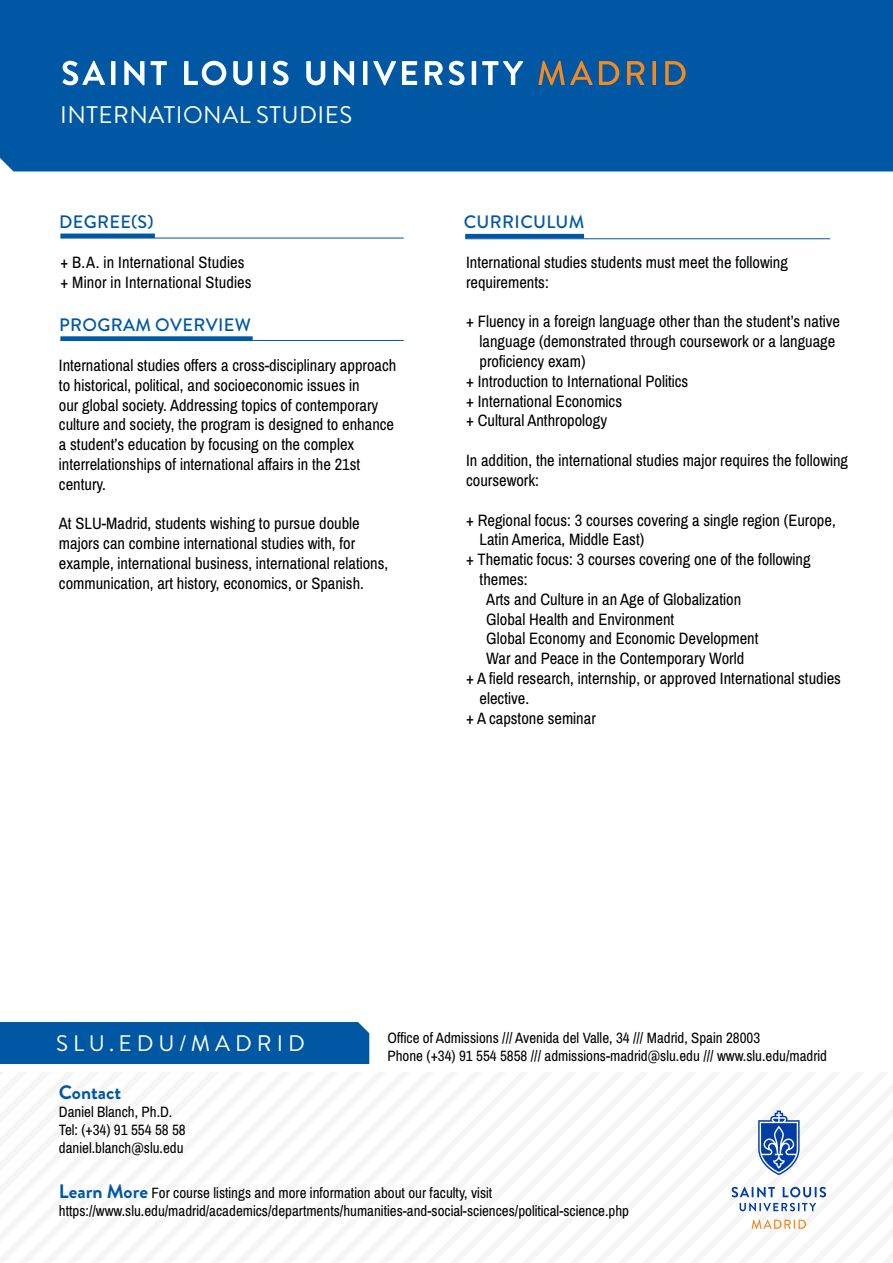
<style>
.page{position:relative;width:893px;height:1263px;background:#fff}
.page>*{position:absolute;margin:0;border:0;box-sizing:border-box;transform-origin:0 0}
.t1{font:24px "Brandon Grotesque";letter-spacing:.02em;color:#fff}
.t2{font:22.5px "Brandon Grotesque";letter-spacing:.22em;color:#fff}
.t3{font:700 19.5px "Brandon Grotesque";color:#0058a4}
.t4{font:500 18px "Brandon Grotesque";letter-spacing:.02em;color:#0058a4}
.t5{font:16.5px/19.8px "Archivo Narrow";color:#000}
.t6{font:16.5px/19.8px "Archivo Narrow";color:#000101}
.t7{font:15px/18px "Archivo Narrow";color:#000}
.s1{font-family:"Brandon Grotesque";font-weight:700;font-size:19.5px;color:#0058a4}
</style>
<div class="page">
<div style="left:0;top:0;width:893px;height:171px;background:#0058a4"></div>
<hr style="left:60px;top:234px;width:95px;height:4px;background:#0058a4">
<div style="left:60px;top:336px;width:193px;height:5px;background:#0058a4"></div>
<hr style="left:465px;top:234px;width:119px;height:4px;background:#0058a4">
<hr style="left:60px;top:340px;width:344px;height:1px;background:#0058a4">
<hr style="left:465px;top:238px;width:365px;height:1px;background:#0058a4">
<hr style="left:60px;top:238px;width:344px;height:1px;background:#0058a4">
<div style="left:0;top:1022px;width:369px;height:42px;background:#0058a4"></div>
<svg style="left:62px;top:61px;width:43px;height:24px"></svg>
<hr style="left:111px;top:61px;width:4px;height:24px;background:#fff">
<svg style="left:124px;top:61px;width:20px;height:24px"></svg>
<svg style="left:151px;top:61px;width:16px;height:24px"></svg>
<svg style="left:184px;top:61px;width:42px;height:24px"></svg>
<svg style="left:233px;top:61px;width:19px;height:24px"></svg>
<hr style="left:261px;top:61px;width:4px;height:24px;background:#fff">
<svg style="left:273px;top:61px;width:16px;height:24px"></svg>
<svg style="left:306px;top:61px;width:19px;height:24px"></svg>
<svg style="left:334px;top:61px;width:20px;height:24px"></svg>
<hr style="left:363px;top:61px;width:4px;height:24px;background:#fff">
<svg style="left:373px;top:61px;width:23px;height:24px"></svg>
<svg style="left:402px;top:61px;width:15px;height:24px"></svg>
<svg style="left:425px;top:61px;width:18px;height:24px"></svg>
<svg style="left:449px;top:61px;width:15px;height:24px"></svg>
<hr style="left:472px;top:61px;width:4px;height:24px;background:#fff">
<svg style="left:482px;top:61px;width:41px;height:24px"></svg>
<svg style="left:538px;top:61px;width:55px;height:24px"></svg>
<svg style="left:599px;top:61px;width:20px;height:24px"></svg>
<svg style="left:627px;top:61px;width:17px;height:24px"></svg>
<svg style="left:652px;top:61px;width:4px;height:24px"></svg>
<svg style="left:665px;top:61px;width:21px;height:24px"></svg>
<svg style="left:758px;top:1110px;width:42px;height:65px"></svg>
<svg style="left:732px;top:1187px;width:94px;height:24px"></svg>
<svg style="left:752px;top:1219px;width:54px;height:10px"></svg>
<h1 class="t1" style="left:60px;top:98px;width:294px">INTERNATIONAL STUDIES</h1>
<p class="t4" style="left:59px;top:209px;width:96px">DEGREE(S)</p>
<p class="t4" style="left:464px;top:209px;width:122px">CURRICULUM</p>
<p class="t5" style="left:60px;top:253px;width:193px">+ B.A. in International Studies + Minor in International Studies</p>
<p class="t5" style="left:466px;top:253px;width:323px">International studies students must meet the following requirements:</p>
<p class="t5" style="left:466px;top:312px;width:375px">+ Fluency in a foreign language other than the student’s native</p>
<p class="t5" style="left:480px;top:332px;width:357px">language (demonstrated through coursework or a language</p>
<p class="t5" style="left:480px;top:352px;width:108px">proficiency exam)</p>
<p class="t5" style="left:466px;top:372px;width:224px">+ Introduction to International Politics</p>
<p class="t5" style="left:466px;top:391px;width:158px">+ International Economics</p>
<p class="t5" style="left:466px;top:411px;width:143px">+ Cultural Anthropology</p>
<p class="t5" style="left:466px;top:451px;width:384px">In addition, the international studies major requires the following coursework:</p>
<p class="t5" style="left:466px;top:510px;width:371px">+ Regional focus: 3 courses covering a single region (Europe,</p>
<p class="t5" style="left:480px;top:530px;width:166px">Latin America, Middle East)</p>
<p class="t5" style="left:466px;top:550px;width:346px">+ Thematic focus: 3 courses covering one of the following</p>
<p class="t5" style="left:480px;top:570px;width:50px">themes:</p>
<p class="t5" style="left:486px;top:589px;width:256px">Arts and Culture in an Age of Globalization</p>
<p class="t5" style="left:486px;top:609px;width:190px">Global Health and Environment</p>
<p class="t5" style="left:486px;top:629px;width:274px">Global Economy and Economic Development</p>
<p class="t5" style="left:486px;top:649px;width:259px">War and Peace in the Contemporary World</p>
<p class="t5" style="left:466px;top:669px;width:376px">+ A field research, internship, or approved International studies</p>
<p class="t5" style="left:480px;top:688px;width:51px">elective.</p>
<p class="t5" style="left:466px;top:708px;width:131px">+ A capstone seminar</p>
<p class="t4" style="left:59px;top:312px;width:193px">PROGRAM OVERVIEW</p>
<p class="t6" style="left:59px;top:356px;width:339px">International studies offers a cross-disciplinary approach to historical, political, and socioeconomic issues in<br>our global society. Addressing topics of contemporary culture and society, the program is designed to enhance a student’s education by focusing on the complex interrelationships of international affairs in the 21st century.</p>
<p class="t6" style="left:59px;top:514px;width:331px">At SLU-Madrid, students wishing to pursue double majors can combine international studies with, for example, international business, international relations, communication, art history, economics, or Spanish.</p>
<p class="t7" style="left:388px;top:1029px;width:441px">Office of Admissions /// Avenida del Valle, 34 /// Madrid, Spain 28003<br>Phone (+34) 91 554 5858 /// admissions-madrid@slu.edu /// www.slu.edu/madrid</p>
<h2 class="t2" style="left:56px;top:1027px;width:250px">SLU.EDU/MADRID</h2>
<p class="t3" style="left:59px;top:1079px;width:64px">Contact</p>
<p class="t7" style="left:59px;top:1103px;width:128px">Daniel Blanch, Ph.D.<br>Tel: (+34) 91 554 58 58 daniel.blanch@slu.edu</p>
<p class="t7" style="left:59px;top:1184px;width:572px"><span class="s1">Learn More</span> For course listings and more information about our faculty, visit https://www.slu.edu/madrid/academics/departments/humanities-and-social-sciences/political-science.php</p>
</div>
